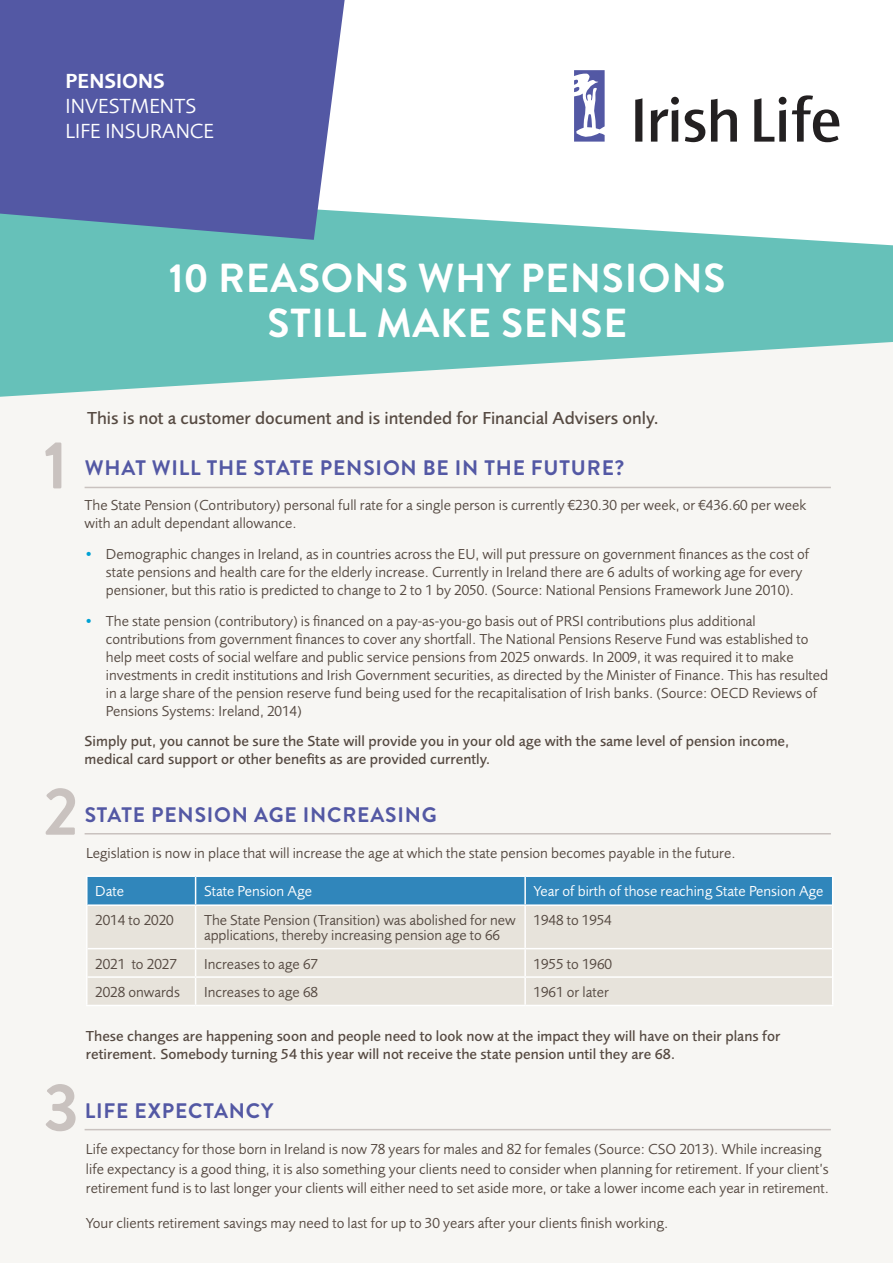
<style>
.page{position:relative;width:893px;height:1263px;background:#fff}
.page>*{position:absolute;margin:0;border:0;box-sizing:border-box;transform-origin:0 0}
.t1{font:700 67.5px "Brandon Grotesque";color:#c9c2bf}
.t2{font:700 40.5px/45px "Brandon Grotesque";letter-spacing:.02em;color:#fff;text-align:center}
.t3{font:21.15px/25.3px "Foundry Sans";color:#fff}
.t4{font:600 21.15px "Foundry Sans";color:#fff}
.t5{font:700 21px "Brandon Grotesque";letter-spacing:.04em;color:#5358a4}
.t6{font:500 18px "Foundry Sans";color:#564a42}
.t7{font:15px/18px "Foundry Sans";color:#564a42}
.t8{font:500 15px/18px "Foundry Sans";color:#564a42}
.t9{font:15px "Foundry Sans";color:#fff}
.s1{font-weight:600;color:#00a1d4}
</style>
<div class="page">
<div style="left:0;top:280px;width:893px;height:983px;background:#f7f6f3"></div>
<svg style="left:0;top:240px;width:893px;height:157px;fill:#66c1b9"></svg>
<svg style="left:316px;top:96px;width:577px;height:149px"></svg>
<svg style="left:0;top:0;width:345px;height:240px;background:#5963a8"></svg>
<hr style="left:85px;top:487px;width:746px;height:1px;background:#c9c2bf">
<hr style="left:85px;top:833px;width:746px;height:1px;background:#c9c2bf">
<hr style="left:85px;top:1129px;width:746px;height:1px;background:#c9c2bf">
<div style="left:88px;top:906px;width:744px;height:99px;background:#e7e3db"></div>
<hr style="left:86px;top:875px;width:110px;height:2px;background:#fff">
<hr style="left:86px;top:877px;width:2px;height:28px;background:#fff">
<hr style="left:196px;top:875px;width:329px;height:2px;background:#fff">
<hr style="left:525px;top:875px;width:308px;height:2px;background:#fff">
<hr style="left:86px;top:905px;width:2px;height:44px;background:#fff">
<hr style="left:524px;top:906px;width:2px;height:42px;background:#fff">
<hr style="left:832px;top:905px;width:1px;height:44px;background:#fff">
<hr style="left:86px;top:949px;width:2px;height:28px;background:#fff">
<hr style="left:524px;top:949px;width:2px;height:27px;background:#fff">
<hr style="left:86px;top:977px;width:2px;height:28px;background:#fff">
<hr style="left:524px;top:978px;width:2px;height:27px;background:#fff">
<svg style="left:832px;top:949px;width:1px;height:55px"></svg>
<div style="left:87px;top:876px;width:746px;height:29px;background:#3086bb"></div>
<hr style="left:88px;top:904px;width:108px;height:2px;background:#fff">
<hr style="left:196px;top:904px;width:329px;height:2px;background:#fff">
<hr style="left:195px;top:906px;width:1px;height:42px;background:#fff">
<hr style="left:525px;top:904px;width:307px;height:2px;background:#fff">
<hr style="left:88px;top:948px;width:108px;height:1px;background:#fff">
<hr style="left:196px;top:948px;width:329px;height:1px;background:#fff">
<hr style="left:525px;top:948px;width:307px;height:1px;background:#fff">
<hr style="left:88px;top:976px;width:108px;height:2px;background:#fff">
<hr style="left:196px;top:976px;width:329px;height:2px;background:#fff">
<svg style="left:195px;top:949px;width:1px;height:56px"></svg>
<hr style="left:525px;top:976px;width:307px;height:2px;background:#fff">
<hr style="left:86px;top:1005px;width:110px;height:1px;background:#fff">
<hr style="left:196px;top:1005px;width:329px;height:1px;background:#fff">
<hr style="left:525px;top:1005px;width:308px;height:1px;background:#fff">
<svg style="left:574px;top:70px;width:31px;height:72px"></svg>
<svg style="left:685px;top:109px;width:20px;height:33px"></svg>
<svg style="left:711px;top:99px;width:26px;height:43px"></svg>
<svg style="left:635px;top:98px;width:7px;height:44px"></svg>
<div style="left:671px;top:97px;width:8px;height:8px;background:#232021;border-radius:50%"></div>
<svg style="left:651px;top:109px;width:27px;height:33px"></svg>
<div style="left:779px;top:97px;width:7px;height:8px;background:#232021;border-radius:50%"></div>
<svg style="left:754px;top:98px;width:32px;height:44px"></svg>
<svg style="left:792px;top:95px;width:47px;height:47px"></svg>
<h3 class="t4" style="left:66px;top:68px;width:101px">PENSIONS</h3>
<h3 class="t3" style="left:66px;top:94px;width:150px">INVESTMENTS<br>LIFE INSURANCE</h3>
<h2 class="t2" style="left:169px;top:256px;width:558px">10 REASONS WHY PENSIONS<br>STILL MAKE SENSE</h2>
<h1 class="t1" style="left:44px;top:418px;width:26px">1</h1>
<h1 class="t1" style="left:44px;top:764px;width:36px">2</h1>
<h1 class="t1" style="left:44px;top:1060px;width:37px">3</h1>
<p class="t6" style="left:87px;top:408px;width:573px">This is not a customer document and is intended for Financial Advisers only.</p>
<h3 class="t5" style="left:85px;top:454px;width:541px">WHAT WILL THE STATE PENSION BE IN THE FUTURE?</h3>
<p class="t7" style="left:85px;top:496px;width:723px">The State Pension (Contributory) personal full rate for a single person is currently €230.30 per week, or €436.60 per week with an adult dependant allowance.</p>
<p class="t7" style="left:106px;top:545px;width:705px;text-indent:-21px"><span class="s1">•</span> Demographic changes in Ireland, as in countries across the EU, will put pressure on government finances as the cost of state pensions and health care for the elderly increase. Currently in Ireland there are 6 adults of working age for every pensioner, but this ratio is predicted to change to 2 to 1 by 2050. (Source: National Pensions Framework June 2010).</p>
<p class="t7" style="left:106px;top:612px;width:724px;text-indent:-21px"><span class="s1">•</span> The state pension (contributory) is financed on a pay-as-you-go basis out of PRSI contributions plus additional contributions from government finances to cover any shortfall. The National Pensions Reserve Fund was established to help meet costs of social welfare and public service pensions from 2025 onwards. In 2009, it was required it to make investments in credit institutions and Irish Government securities, as directed by the Minister of Finance. This has resulted in a large share of the pension reserve fund being used for the recapitalisation of Irish banks. (Source: OECD Reviews of Pensions Systems: Ireland, 2014)</p>
<p class="t8" style="left:85px;top:732px;width:706px">Simply put, you cannot be sure the State will provide you in your old age with the same level of pension income, medical card support or other benefits as are provided currently.</p>
<h3 class="t5" style="left:85px;top:800px;width:354px">STATE PENSION AGE INCREASING</h3>
<p class="t7" style="left:86px;top:845px;width:651px">Legislation is now in place that will increase the age at which the state pension becomes payable in the future.</p>
<p class="t9" style="left:95px;top:883px;width:30px">Date</p>
<p class="t9" style="left:204px;top:883px;width:109px">State Pension Age</p>
<p class="t9" style="left:534px;top:883px;width:291px">Year of birth of those reaching State Pension Age</p>
<p class="t7" style="left:95px;top:911px;width:80px">2014 to 2020</p>
<p class="t7" style="left:204px;top:913px;width:313px;line-height:15px">The State Pension (Transition) was abolished for new applications, thereby increasing pension age to 66</p>
<p class="t7" style="left:534px;top:911px;width:80px">1948 to 1954</p>
<p class="t7" style="left:95px;top:955px;width:83px">2021 to 2027</p>
<p class="t7" style="left:204px;top:955px;width:116px">Increases to age 67</p>
<p class="t7" style="left:534px;top:955px;width:80px">1955 to 1960</p>
<p class="t7" style="left:95px;top:983px;width:86px">2028 onwards</p>
<p class="t7" style="left:204px;top:983px;width:116px">Increases to age 68</p>
<p class="t7" style="left:534px;top:983px;width:77px">1961 or later</p>
<p class="t8" style="left:86px;top:1027px;width:696px">These changes are happening soon and people need to look now at the impact they will have on their plans for retirement. Somebody turning 54 this year will not receive the state pension until they are 68.</p>
<h3 class="t5" style="left:85px;top:1096px;width:190px">LIFE EXPECTANCY</h3>
<p class="t7" style="left:86px;top:1140px;width:745px;line-height:19.5px">Life expectancy for those born in Ireland is now 78 years for males and 82 for females (Source: CSO 2013). While increasing life expectancy is a good thing, it is also something your clients need to consider when planning for retirement. If your client’s retirement fund is to last longer your clients will either need to set aside more, or take a lower income each year in retirement.</p>
<p class="t7" style="left:86px;top:1214px;width:584px">Your clients retirement savings may need to last for up to 30 years after your clients finish working.</p>
</div>
